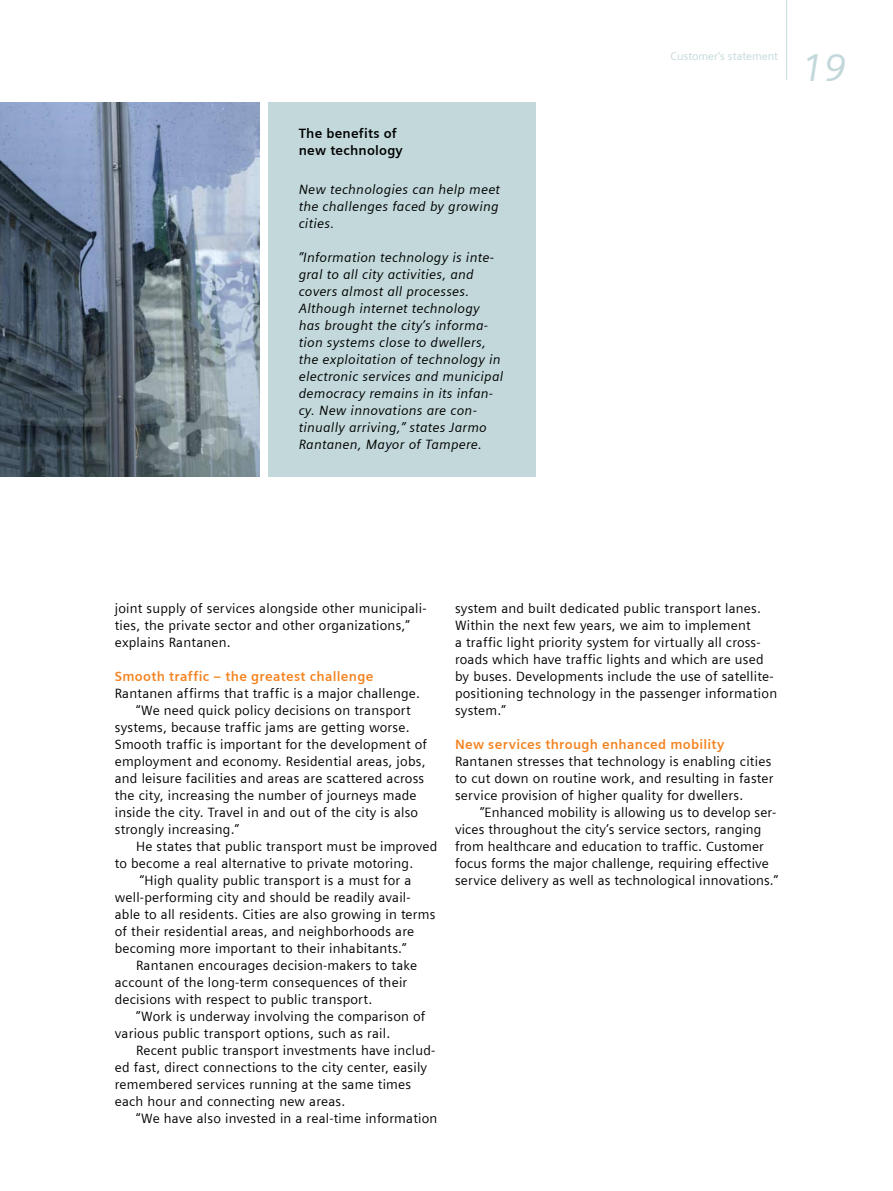
<style>
.page{position:relative;width:893px;height:1191px;background:#fff}
.page>*{position:absolute;margin:0;border:0;box-sizing:border-box;transform-origin:0 0}
.t1{font:italic 39px "Siemens Sans";color:#c2d8da}
.Leipis_-_sis{font:13.5px/17px "Siemens Sans";letter-spacing:.015em;color:#000}
.Laatikko-leipis{font:italic 13.5px/17px "Siemens Sans";letter-spacing:.015em;color:#000;text-align:justify}
.Leipis_-_nbsp{font:13.5px/17px "Siemens Sans";letter-spacing:.015em;color:#000}
.Väliotsikko{font:700 13.5px "Siemens Sans";letter-spacing:.02em;color:#f5821f}
.Laatikko-otsikko{font:700 13.5px "Siemens Sans";letter-spacing:.015em;color:#000}
.t2{font:11.25px "Siemens Sans";color:#c2d8da}
</style>
<div class="page">
<hr style="left:786px;top:0;width:1px;height:80px;background:#c2d8da">
<div style="left:268px;top:102px;width:268px;height:374px;background:#c2d8da"></div>
<img style="left:0;top:102px;width:259px;height:374px">
<p class="Laatikko-otsikko" style="left:299px;top:125px;width:100px">The benefits of</p>
<p class="Laatikko-otsikko" style="left:299px;top:142px;width:106px">new technology</p>
<p class="Laatikko-leipis" style="left:299px;top:180px;width:203px">New technologies can help meet the challenges faced by growing cities.</p>
<p class="Laatikko-leipis" style="left:299px;top:248px;width:206px;text-align:left">”Information technology is inte&shy;gral to all city activities, and covers almost all processes.<br>Although internet technology has brought the city’s informa&shy;tion systems close to dwellers, the exploitation of technology in electronic services and municipal democracy remains in its infan&shy;cy. New innovations are con&shy;tinually arriving,” states Jarmo<br>Rantanen, Mayor of Tampere.</p>
<p class="t2" style="left:670px;top:49px;width:109px">Customer's statement</p>
<p class="t1" style="left:801px;top:45px;width:42px">19</p>
<p class="Leipis_-_sis" style="left:115px;top:599px;width:313px">joint supply of services alongside other municipali&shy;ties, the private sector and other organizations,” explains Rantanen.</p>
<p class="Väliotsikko" style="left:115px;top:668px;width:260px">Smooth traffic – the greatest challenge</p>
<p class="Leipis_-_nbsp" style="left:115px;top:684px;width:307px">Rantanen affirms that traffic is a major challenge.</p>
<p class="Leipis_-_sis" style="left:115px;top:701px;width:314px;text-indent:21px">“We need quick policy decisions on transport systems, because traffic jams are getting worse.<br>Smooth traffic is important for the development of employment and economy. Residential areas, jobs, and leisure facilities and areas are scattered across the city, increasing the number of journeys made inside the city. Travel in and out of the city is also strongly increasing.”</p>
<p class="Leipis_-_sis" style="left:115px;top:837px;width:324px;text-indent:21px">He states that public transport must be improved to become a real alternative to private motoring.</p>
<p class="Leipis_-_sis" style="left:115px;top:871px;width:322px;text-indent:25px">“High quality public transport is a must for a well-performing city and should be readily avail&shy;able to all residents. Cities are also growing in terms of their residential areas, and neighborhoods are becoming more important to their inhabitants.”</p>
<p class="Leipis_-_sis" style="left:115px;top:956px;width:304px;text-indent:21px">Rantanen encourages decision-makers to take account of the long-term consequences of their decisions with respect to public transport.</p>
<p class="Leipis_-_sis" style="left:115px;top:1007px;width:312px;text-indent:21px">”Work is underway involving the comparison of various public transport options, such as rail.</p>
<p class="Leipis_-_sis" style="left:115px;top:1041px;width:322px;text-indent:21px">Recent public transport investments have includ&shy;ed fast, direct connections to the city center, easily remembered services running at the same times each hour and connecting new areas.</p>
<p class="Leipis_-_sis" style="left:136px;top:1109px;width:303px">“We have also invested in a real-time information</p>
<p class="Leipis_-_sis" style="left:455px;top:599px;width:324px">system and built dedicated public transport lanes.<br>Within the next few years, we aim to implement<br>a traffic light priority system for virtually all cross&shy;roads which have traffic lights and which are used by buses. Developments include the use of satellite&shy;positioning technology in the passenger information system.”</p>
<p class="Väliotsikko" style="left:455px;top:736px;width:271px">New services through enhanced mobility</p>
<p class="Leipis_-_nbsp" style="left:455px;top:752px;width:320px">Rantanen stresses that technology is enabling cities to cut down on routine work, and resulting in faster service provision of higher quality for dwellers.</p>
<p class="Leipis_-_sis" style="left:455px;top:803px;width:325px;text-indent:25px">”Enhanced mobility is allowing us to develop ser&shy;vices throughout the city’s service sectors, ranging from healthcare and education to traffic. Customer focus forms the major challenge, requiring effective service delivery as well as technological innovations.”</p>
</div>
